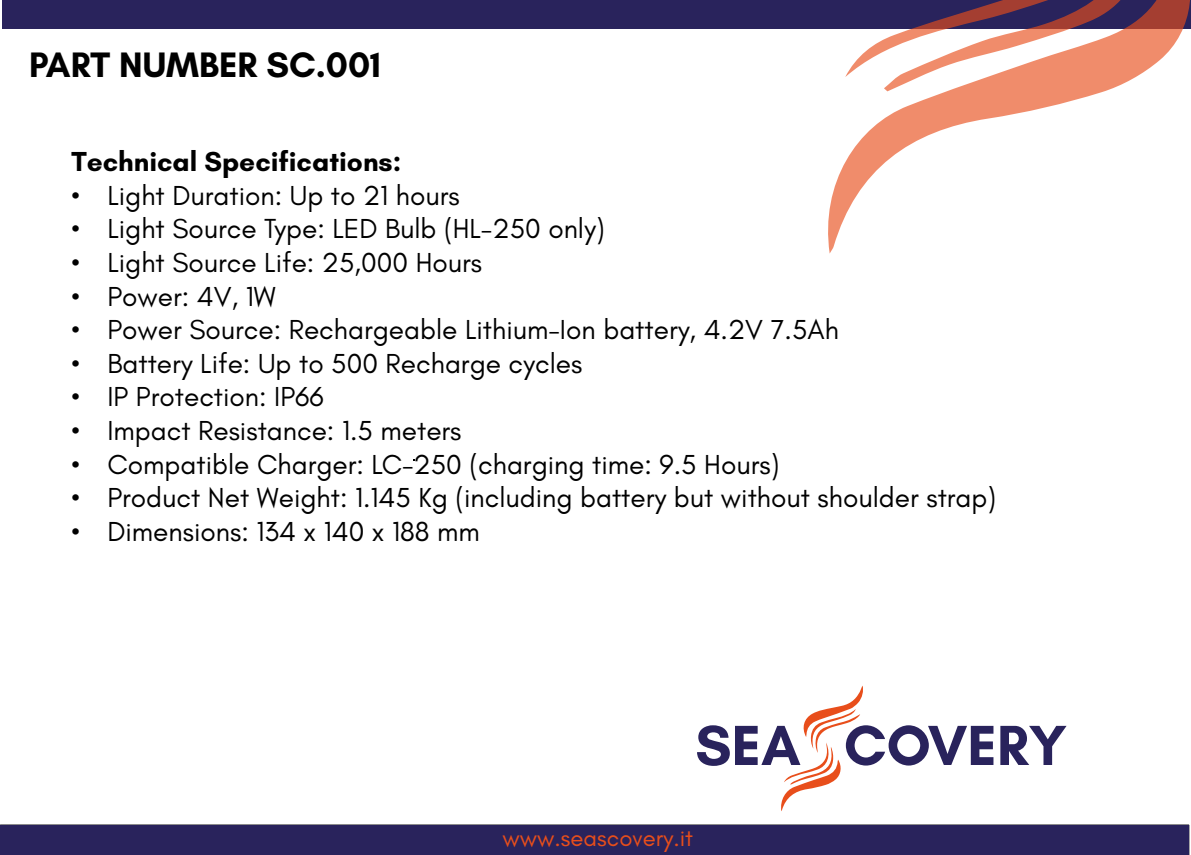
<style>
.page{position:relative;width:1191px;height:855px;background:#fff}
.page>*{position:absolute;margin:0;border:0;box-sizing:border-box;transform-origin:0 0}
.t1{font:700 36px "Glacial Indifference";color:#000}
.t2{font:28px "Glacial Indifference";color:#000}
.t3{font:700 28px "Glacial Indifference";color:#000}
.t4{font:24px "Glacial Indifference";color:#e84e1b}
</style>
<div class="page">
<div style="left:0;top:824px;width:1188px;height:30px;background:#29235c"></div>
<div style="left:2px;top:0;width:1189px;height:29px;background:#29235c"></div>
<svg style="left:1000px;top:725px;width:66px;height:39px"></svg>
<svg style="left:697px;top:685px;width:296px;height:126px"></svg>
<svg style="left:828px;top:0;width:362px;height:253px"></svg>
<svg style="left:845px;top:0;width:302px;height:91px"></svg>
<p class="t1" style="left:29px;top:43px;width:353px">PART NUMBER SC.001</p>
<p class="t3" style="left:71px;top:144px;width:331px">Technical Specifications:</p>
<p class="t2" style="left:71px;top:180px;width:390px">• Light Duration: Up to 21 hours</p>
<p class="t2" style="left:71px;top:213px;width:535px">• Light Source Type: LED Bulb (HL-250 only)</p>
<p class="t2" style="left:71px;top:247px;width:412px">• Light Source Life: 25,000 Hours</p>
<p class="t2" style="left:71px;top:280px;width:206px">• Power: 4V, 1W</p>
<p class="t2" style="left:71px;top:314px;width:769px">• Power Source: Rechargeable Lithium-Ion battery, 4.2V 7.5Ah</p>
<p class="t2" style="left:71px;top:348px;width:512px">• Battery Life: Up to 500 Recharge cycles</p>
<p class="t2" style="left:71px;top:381px;width:254px">• IP Protection: IP66</p>
<p class="t2" style="left:71px;top:415px;width:392px">• Impact Resistance: 1.5 meters</p>
<p class="t2" style="left:71px;top:448px;width:709px">• Compatible Charger: LC-250 (charging time: 9.5 Hours)</p>
<p class="t2" style="left:71px;top:482px;width:926px">• Product Net Weight: 1.145 Kg (including battery but without shoulder strap)</p>
<p class="t2" style="left:71px;top:516px;width:410px">• Dimensions: 134 x 140 x 188 mm</p>
<p class="t4" style="left:502px;top:823px;width:192px">www.seascovery.it</p>
</div>
